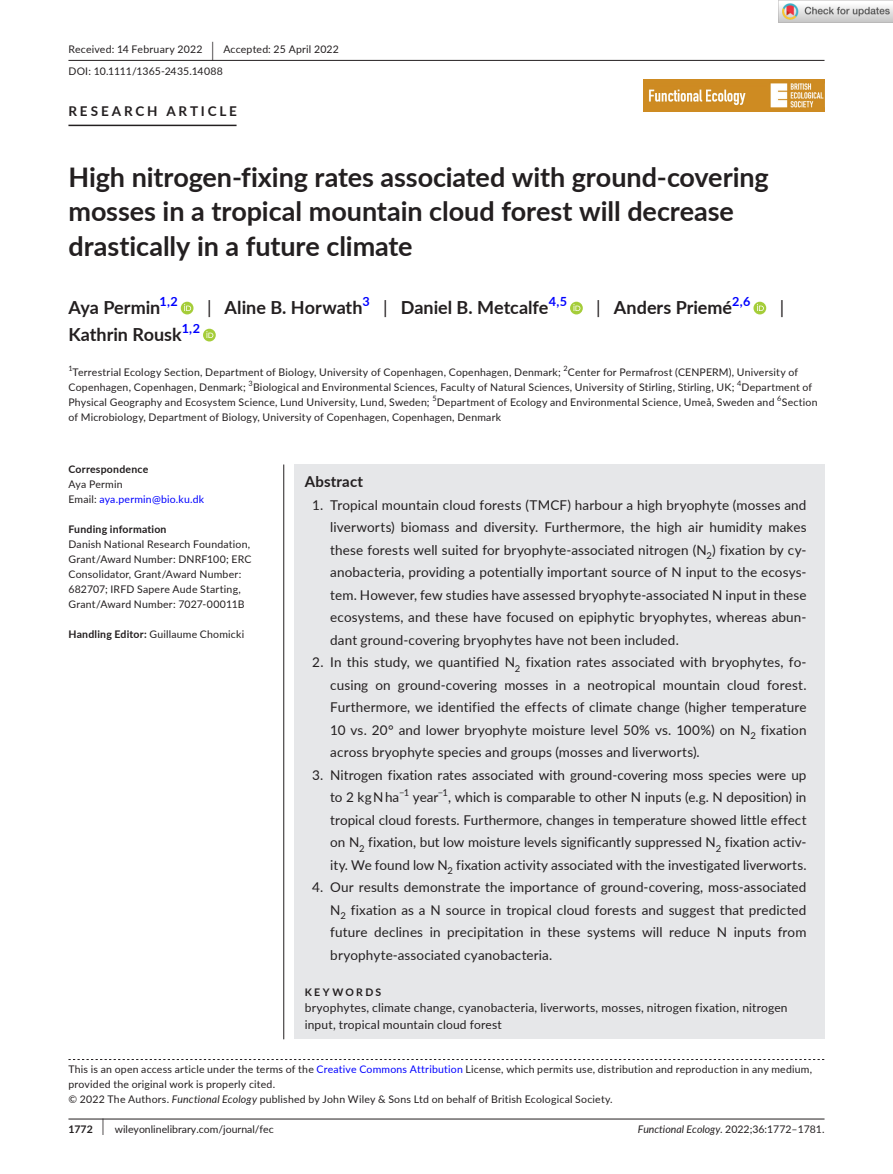
<style>
.page{position:relative;width:893px;height:1174px;background:#fff}
.page>*{position:absolute;margin:0;border:0;box-sizing:border-box;transform-origin:0 0}
.t1{font:700 27px/34.5px "Lato";letter-spacing:-.005em;color:#231f20}
.t2{font:700 18px "Lato";color:#231f20}
.t3{font:18px "Lato";color:#231f20}
.t4{font:700 15px "Lato";letter-spacing:.015em;color:#231f20}
.t5{font:13.5px/22.5px "Lato";letter-spacing:.005em;color:#231f20;text-align:justify}
.t6{font:700 13.5px "Lato";letter-spacing:.21em;color:#231f20}
.t7{font:700 12.6px "Lato";color:#00f}
.t8{font:12px/16.5px "Lato";letter-spacing:.015em;color:#231f20}
.t9{font:10.5px/15px "Lato";letter-spacing:.02em;color:#231f20}
.t10{font:10.5px "Lato";color:#231f20}
.t11{font:italic 10.5px "Lato";color:#231f20}
.t12{font:10.5px/15px "Lato";letter-spacing:.015em;color:#00f}
.t13{font:700 10.5px "Lato";letter-spacing:.02em;color:#231f20}
.t14{font:700 10.5px "Lato";letter-spacing:.22em;color:#231f20}
.t15{font:9.45px "Lato";color:#231f20}
.t16{font:7.35px "Lato";color:#231f20}
.s1{font-size:19.65px}
.s2{font-weight:400}
.s3{color:#231f20}
.s4{font-weight:700}
.s5{color:#00f}
.s6{font-style:italic}
.s7{font-size:17.4px}
.s8{font-style:normal}
</style>
<div class="page">
<hr style="left:68px;top:1118px;width:756px;height:1px;background:#231f20">
<img style="left:644px;top:79px;width:180px;height:33px">
<hr style="left:68px;top:60px;width:756px;height:1px;background:#231f20">
<hr style="left:68px;top:125px;width:169px;height:1px;background:#231f20">
<div style="left:181px;top:302px;width:13px;height:12px;background:#a5cd39;border-radius:50%"></div>
<svg style="left:184px;top:304px;width:7px;height:7px"></svg>
<svg style="left:570px;top:302px;width:13px;height:12px"></svg>
<svg style="left:573px;top:304px;width:7px;height:7px"></svg>
<div style="left:753px;top:302px;width:13px;height:12px;background:#a5cd39;border-radius:50%"></div>
<svg style="left:757px;top:304px;width:7px;height:7px"></svg>
<svg style="left:203px;top:329px;width:13px;height:12px"></svg>
<svg style="left:206px;top:331px;width:7px;height:7px"></svg>
<div style="left:294px;top:464px;width:530px;height:575px;background:#e6e7e9"></div>
<hr style="left:283px;top:464px;width:1px;height:575px;background:#231f20">
<svg style="left:68px;top:1059px;width:756px;height:1px"></svg>
<img style="left:779px;top:0;width:114px;height:23px">
<p class="t9" style="left:68px;top:38px;width:272px;line-height:21.8px">Received: 14 February 2022 <span class="s1">|</span> Accepted: 25 April 2022<br>DOI: 10.1111/1365-2435.14088</p>
<p class="t6" style="left:68px;top:101px;width:170px">RESEARCH ARTICLE</p>
<h1 class="t1" style="left:68px;top:159px;width:702px">High nitrogen-fixing rates associated with ground-covering mosses in a tropical mountain cloud forest will decrease drastically in a future climate</h1>
<h2 class="t2" style="left:68px;top:295px;width:93px">Aya Permin</h2>
<p class="t7" style="left:159px;top:292px;width:20px">1,2</p>
<h2 class="t2" style="left:207px;top:295px;width:157px"><span class="s2">|</span> Aline B. Horwath</h2>
<p class="t7" style="left:362px;top:292px;width:9px">3</p>
<h2 class="t2" style="left:383px;top:295px;width:167px"><span class="s2">|</span> Daniel B. Metcalfe</h2>
<p class="t7" style="left:549px;top:292px;width:20px">4,5</p>
<h2 class="t2" style="left:596px;top:295px;width:137px"><span class="s2">|</span> Anders Priemé</h2>
<p class="t7" style="left:732px;top:292px;width:20px">2,6</p>
<h2 class="t3" style="left:780px;top:295px;width:6px">|</h2>
<h2 class="t2" style="left:68px;top:322px;width:115px">Kathrin Rousk</h2>
<p class="t7" style="left:182px;top:319px;width:20px">1,2</p>
<p class="t16" style="left:68px;top:363px;width:6px">1</p>
<p class="t9" style="left:72px;top:364px;width:490px">Terrestrial Ecology Section, Department of Biology, University of Copenhagen, Copenhagen, Denmark;</p>
<p class="t16" style="left:563px;top:363px;width:6px">2</p>
<p class="t9" style="left:568px;top:364px;width:232px">Center for Permafrost (CENPERM), University of</p>
<p class="t9" style="left:68px;top:379px;width:179px">Copenhagen, Copenhagen, Denmark;</p>
<p class="t16" style="left:249px;top:378px;width:6px">3</p>
<p class="t9" style="left:253px;top:379px;width:483px">Biological and Environmental Sciences, Faculty of Natural Sciences, University of Stirling, Stirling, UK;</p>
<p class="t16" style="left:737px;top:378px;width:6px">4</p>
<p class="t9" style="left:741px;top:379px;width:72px">Department of</p>
<p class="t9" style="left:68px;top:394px;width:363px">Physical Geography and Ecosystem Science, Lund University, Lund, Sweden;</p>
<p class="t16" style="left:432px;top:393px;width:6px">5</p>
<p class="t9" style="left:437px;top:394px;width:339px">Department of Ecology and Environmental Science, Umeå, Sweden and</p>
<p class="t16" style="left:777px;top:393px;width:6px">6</p>
<p class="t9" style="left:782px;top:394px;width:37px">Section</p>
<p class="t9" style="left:68px;top:409px;width:434px">of Microbiology, Department of Biology, University of Copenhagen, Copenhagen, Denmark</p>
<p class="t13" style="left:68px;top:461px;width:81px">Correspondence</p>
<p class="t12" style="left:68px;top:476px;width:137px"><span class="s3">Aya Permin<br>Email:</span> aya.permin@bio.ku.dk</p>
<p class="t13" style="left:68px;top:521px;width:100px">Funding information</p>
<p class="t9" style="left:68px;top:536px;width:185px">Danish National Research Foundation, Grant/Award Number: DNRF100; ERC Consolidator, Grant/Award Number:<br>682707; IRFD Sapere Aude Starting, Grant/Award Number: 7027-00011B</p>
<p class="t9" style="left:68px;top:626px;width:177px"><span class="s4">Handling Editor:</span> Guillaume Chomicki</p>
<p class="t4" style="left:305px;top:470px;width:60px">Abstract</p>
<p class="t5" style="left:330px;top:493px;width:478px;text-indent:-18px">1. Tropical mountain cloud forests (TMCF) harbour a high bryophyte (mosses and liverworts) biomass and diversity. Furthermore, the high air humidity makes these forests well suited for bryophyte-associated nitrogen (N<sub>2</sub>) fixation by cy&shy;anobacteria, providing a potentially important source of N input to the ecosys&shy;tem. However, few studies have assessed bryophyte-associated N input in these ecosystems, and these have focused on epiphytic bryophytes, whereas abun&shy;dant ground-covering bryophytes have not been included.</p>
<p class="t5" style="left:330px;top:650px;width:478px;text-indent:-18px">2. In this study, we quantified N<sub>2</sub> fixation rates associated with bryophytes, fo&shy;cusing on ground-covering mosses in a neotropical mountain cloud forest.<br>Furthermore, we identified the effects of climate change (higher temperature 10 vs. 20° and lower bryophyte moisture level 50% vs. 100%) on N<sub>2</sub> fixation across bryophyte species and groups (mosses and liverworts).</p>
<p class="t5" style="left:330px;top:763px;width:478px;text-indent:-18px">3. Nitrogen fixation rates associated with ground-covering moss species were up to 2 kg N ha</p>
<p class="t15" style="left:399px;top:786px;width:12px">−1</p>
<p class="t15" style="left:438px;top:786px;width:12px">−1</p>
<p class="t5" style="left:330px;top:785px;width:478px;text-indent:118px">, which is comparable to other N inputs (e.g. N deposition) in tropical cloud forests. Furthermore, changes in temperature showed little effect on N<sub>2</sub> fixation, but low moisture levels significantly suppressed N<sub>2</sub> fixation activ&shy;ity. We found low N<sub>2</sub> fixation activity associated with the investigated liverworts.</p>
<p class="t5" style="left:330px;top:875px;width:478px;text-indent:-18px">4. Our results demonstrate the importance of ground-covering, moss-associated N<sub>2</sub> fixation as a N source in tropical cloud forests and suggest that predicted future declines in precipitation in these systems will reduce N inputs from bryophyte-associated cyanobacteria.</p>
<p class="t14" style="left:305px;top:984px;width:78px">KEYWORDS</p>
<p class="t8" style="left:305px;top:999px;width:484px">bryophytes, climate change, cyanobacteria, liverworts, mosses, nitrogen fixation, nitrogen input, tropical mountain cloud forest</p>
<p class="t9" style="left:68px;top:1061px;width:745px">This is an open access article under the terms of the <span class="s5">Creative Commons Attribution</span> License, which permits use, distribution and reproduction in any medium, provided the original work is properly cited.<br>© 2022 The Authors. <span class="s6">Functional Ecology</span> published by John Wiley &amp; Sons Ltd on behalf of British Ecological Society.</p>
<p class="t5" style="left:413px;top:785px;width:27px">year</p>
<p class="t10" style="left:68px;top:1121px;width:207px"><span class="s4">1772</span> <span class="s7">|</span> wileyonlinelibrary.com/journal/fec</p>
<p class="t11" style="left:638px;top:1121px;width:188px">Functional Ecology. <span class="s8">2022;36:1772–1781.</span></p>
</div>
